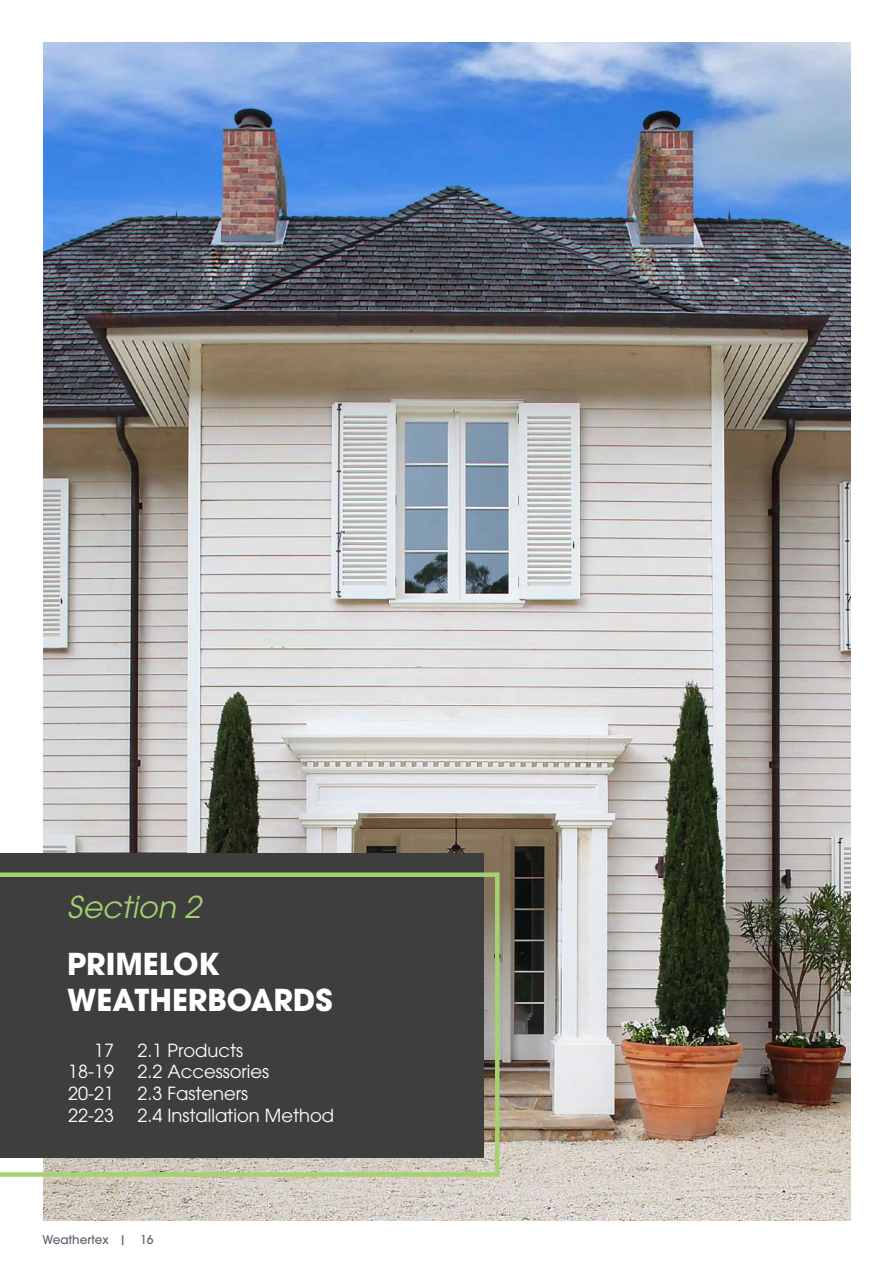
<style>
.page{position:relative;width:893px;height:1263px;background:#fff}
.page>*{position:absolute;margin:0;border:0;box-sizing:border-box;transform-origin:0 0}
.t1{font:700 30px/36px "ITC Avant Garde Pro";color:#fff}
.t2{font:italic 30px "ITC Avant Garde Pro";color:#a5d170}
.t3{font:18px/21.6px "ITC Avant Garde Pro";color:#fff}
.t4{font:500 12px "ITC Avant Garde Pro";color:#626570}
</style>
<div class="page">
<img style="left:43px;top:43px;width:807px;height:1177px">
<div style="left:0;top:853px;width:484px;height:305px;background:#3e3e3f"></div>
<svg style="left:0;top:872px;width:499px;height:305px"></svg>
<h1 class="t2" style="left:67px;top:889px;width:135px">Section 2</h1>
<h1 class="t1" style="left:67px;top:945px;width:267px">PRIMELOK<br>WEATHERBOARDS</h1>
<p class="t3" style="left:68px;top:1039px;width:47px;text-align:justify;text-indent:26px">17<br>18-19<br>20-21<br>22-23</p>
<p class="t3" style="left:137px;top:1039px;width:198px">2.1 Products<br>2.2 Accessories<br>2.3 Fasteners<br>2.4 Installation Method</p>
<p class="t4" style="left:43px;top:1232px;width:113px">Weathertex | 16</p>
</div>
